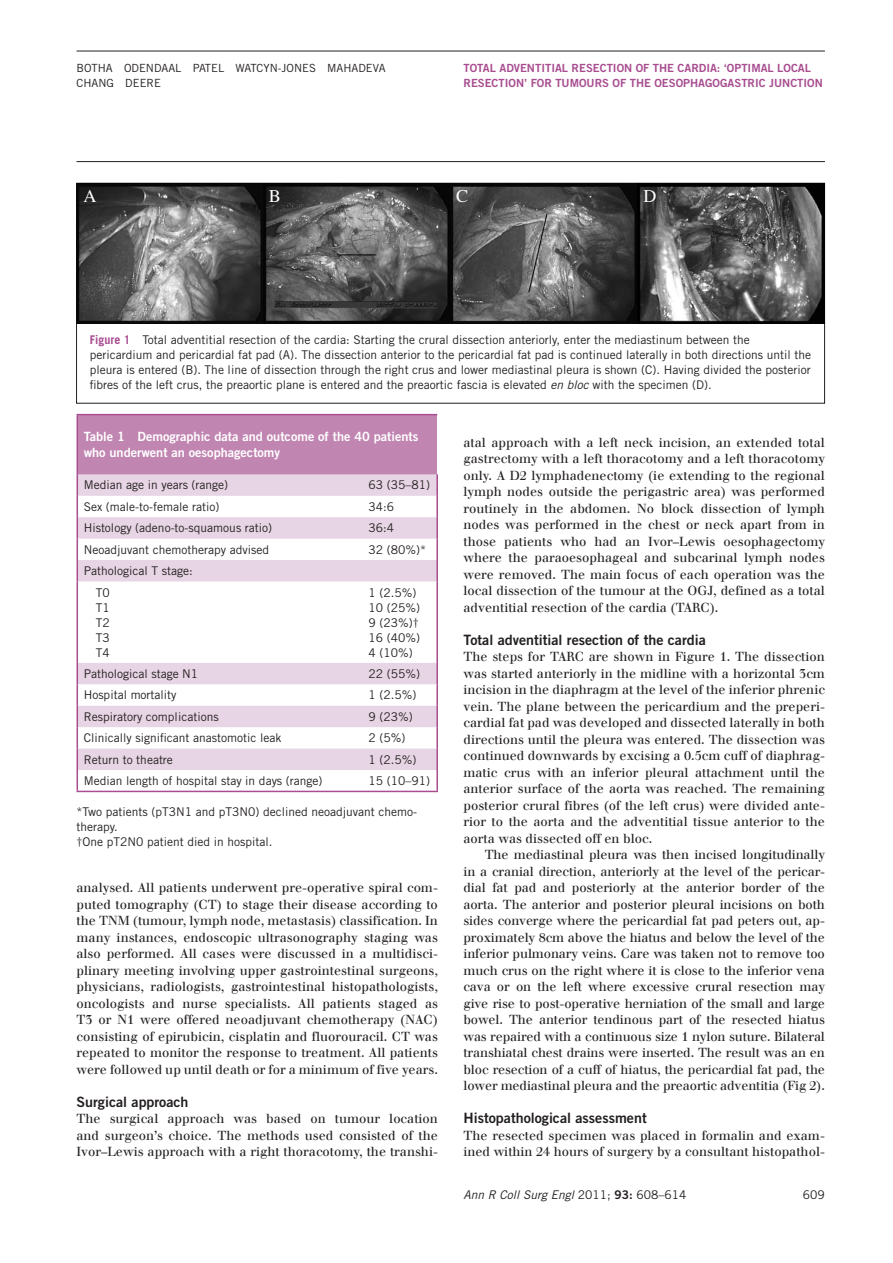
<style>
.page{position:relative;width:893px;height:1263px;background:#fff}
.page>*{position:absolute;margin:0;border:0;box-sizing:border-box;transform-origin:0 0}
.t1{font:18px "Times";color:#fff}
.ARTICLE__heading_2{font:14.25px "Trade Gothic LT Std Bd 2";color:#231f20}
.Body_text__first_par{font:12.75px/16.5px "Walbaum Com";color:#231f20;text-align:justify}
.Body_text{font:12.75px/16.5px "Walbaum Com";letter-spacing:-.01em;color:#231f20;text-align:justify}
.TABLE__header_row{font:12.75px/16.5px "Trade Gothic LT Std Bd 2";color:#fff}
.TABLE__body_rows{font:12px/15px "Trade Gothic LT Std";color:#231f20}
.Figure_captions{font:12px/15px "Trade Gothic LT Std";color:#231f20}
.METADATA__author_doi{font:italic 12px "Trade Gothic LT Std";color:#231f20}
.HEADER__article_titl{font:11.25px/15px "Trade Gothic LT Std Bd 2";color:#a84d90}
.HEADER__authors{font:11.25px/15px "Trade Gothic LT Std";color:#231f20}
.s1{font-weight:700;color:#a84d90}
.s2{font-style:italic}
.s3{font-style:normal}
.s4{font-family:"Trade Gothic LT Std Bd 2";font-style:normal}
</style>
<div class="page">
<img style="left:77px;top:183px;width:747px;height:141px">
<div style="left:77px;top:415px;width:360px;height:59px;background:#c185b2"></div>
<svg style="left:78px;top:474px;width:358px;height:296px"></svg>
<hr style="left:77px;top:414px;width:285px;height:1px;background:#a84d90">
<hr style="left:77px;top:415px;width:1px;height:59px;background:#a84d90">
<hr style="left:362px;top:414px;width:75px;height:1px;background:#a84d90">
<hr style="left:436px;top:474px;width:2px;height:22px;background:#a84d90">
<hr style="left:436px;top:496px;width:2px;height:21px;background:#a84d90">
<hr style="left:436px;top:517px;width:2px;height:22px;background:#a84d90">
<hr style="left:436px;top:539px;width:2px;height:21px;background:#a84d90">
<svg style="left:77px;top:474px;width:1px;height:107px"></svg>
<hr style="left:436px;top:560px;width:2px;height:21px;background:#a84d90">
<hr style="left:77px;top:581px;width:1px;height:82px;background:#a84d90">
<hr style="left:436px;top:581px;width:2px;height:82px;background:#a84d90">
<hr style="left:436px;top:663px;width:2px;height:21px;background:#a84d90">
<hr style="left:436px;top:684px;width:2px;height:22px;background:#a84d90">
<hr style="left:436px;top:706px;width:2px;height:21px;background:#a84d90">
<hr style="left:436px;top:727px;width:2px;height:22px;background:#a84d90">
<hr style="left:436px;top:749px;width:2px;height:21px;background:#a84d90">
<svg style="left:77px;top:663px;width:1px;height:128px"></svg>
<hr style="left:436px;top:770px;width:2px;height:21px;background:#a84d90">
<hr style="left:77px;top:791px;width:285px;height:1px;background:#a84d90">
<hr style="left:362px;top:791px;width:76px;height:1px;background:#a84d90">
<hr style="left:77px;top:51px;width:748px;height:1px;background:#231f20">
<hr style="left:77px;top:161px;width:748px;height:1px;background:#231f20">
<p class="HEADER__authors" style="left:77px;top:60px;width:310px">BOTHA ODENDAAL PATEL WATCYN-JONES MAHADEVA<br>CHANG DEERE</p>
<p class="HEADER__article_titl" style="left:463px;top:61px;width:361px">TOTAL ADVENTITIAL RESECTION OF THE CARDIA: ‘OPTIMAL LOCAL<br>RESECTION’ FOR TUMOURS OF THE OESOPHAGOGASTRIC JUNCTION</p>
<p class="t1" style="left:84px;top:186px;width:14px">A</p>
<p class="t1" style="left:269px;top:186px;width:14px">B</p>
<p class="t1" style="left:456px;top:186px;width:14px">C</p>
<p class="t1" style="left:643px;top:186px;width:14px">D</p>
<p class="Figure_captions" style="left:90px;top:332px;width:723px"><span class="s1">Figure 1</span> Total adventitial resection of the cardia: Starting the crural dissection anteriorly, enter the mediastinum between the pericardium and pericardial fat pad (A). The dissection anterior to the pericardial fat pad is continued laterally in both directions until the pleura is entered (B). The line of dissection through the right crus and lower mediastinal pleura is shown (C). Having divided the posterior fibres of the left crus, the preaortic plane is entered and the preaortic fascia is elevated <span class="s2">en bloc</span> with the specimen (D).</p>
<p class="TABLE__header_row" style="left:84px;top:428px;width:336px">Table 1 Demographic data and outcome of the 40 patients who underwent an oesophagectomy</p>
<p class="TABLE__body_rows" style="left:84px;top:477px;width:146px">Median age in years (range)</p>
<p class="TABLE__body_rows" style="left:368px;top:477px;width:63px">63 (35–81)</p>
<p class="TABLE__body_rows" style="left:84px;top:499px;width:137px">Sex (male-to-female ratio)</p>
<p class="TABLE__body_rows" style="left:368px;top:499px;width:27px">34:6</p>
<p class="TABLE__body_rows" style="left:84px;top:520px;width:190px">Histology (adeno-to-squamous ratio)</p>
<p class="TABLE__body_rows" style="left:368px;top:520px;width:27px">36:4</p>
<p class="TABLE__body_rows" style="left:84px;top:542px;width:187px">Neoadjuvant chemotherapy advised</p>
<p class="TABLE__body_rows" style="left:368px;top:542px;width:59px">32 (80%)*</p>
<p class="TABLE__body_rows" style="left:84px;top:563px;width:110px">Pathological T stage:</p>
<p class="TABLE__body_rows" style="left:96px;top:585px;width:16px">T0</p>
<p class="TABLE__body_rows" style="left:96px;top:600px;width:16px">T1</p>
<p class="TABLE__body_rows" style="left:96px;top:615px;width:16px">T2</p>
<p class="TABLE__body_rows" style="left:96px;top:630px;width:16px">T3</p>
<p class="TABLE__body_rows" style="left:96px;top:645px;width:16px">T4</p>
<p class="TABLE__body_rows" style="left:368px;top:585px;width:49px">1 (2.5%)</p>
<p class="TABLE__body_rows" style="left:368px;top:600px;width:53px">10 (25%)</p>
<p class="TABLE__body_rows" style="left:368px;top:615px;width:52px">9 (23%)†</p>
<p class="TABLE__body_rows" style="left:368px;top:630px;width:53px">16 (40%)</p>
<p class="TABLE__body_rows" style="left:368px;top:645px;width:46px">4 (10%)</p>
<p class="TABLE__body_rows" style="left:84px;top:666px;width:116px">Pathological stage N1</p>
<p class="TABLE__body_rows" style="left:368px;top:666px;width:53px">22 (55%)</p>
<p class="TABLE__body_rows" style="left:84px;top:687px;width:94px">Hospital mortality</p>
<p class="TABLE__body_rows" style="left:368px;top:687px;width:49px">1 (2.5%)</p>
<p class="TABLE__body_rows" style="left:84px;top:709px;width:136px">Respiratory complications</p>
<p class="TABLE__body_rows" style="left:368px;top:709px;width:46px">9 (23%)</p>
<p class="TABLE__body_rows" style="left:84px;top:730px;width:199px">Clinically significant anastomotic leak</p>
<p class="TABLE__body_rows" style="left:368px;top:730px;width:38px">2 (5%)</p>
<p class="TABLE__body_rows" style="left:84px;top:752px;width:91px">Return to theatre</p>
<p class="TABLE__body_rows" style="left:368px;top:752px;width:49px">1 (2.5%)</p>
<p class="TABLE__body_rows" style="left:84px;top:773px;width:240px">Median length of hospital stay in days (range)</p>
<p class="TABLE__body_rows" style="left:368px;top:773px;width:63px">15 (10–91)</p>
<p class="TABLE__body_rows" style="left:77px;top:804px;width:342px">*Two patients (pT3N1 and pT3N0) declined neoadjuvant chemo&shy;therapy.</p>
<p class="TABLE__body_rows" style="left:77px;top:834px;width:198px">†One pT2N0 patient died in hospital.</p>
<p class="Body_text__first_par" style="left:77px;top:880px;width:363px">analysed. All patients underwent pre-operative spiral com&shy;puted tomography (CT) to stage their disease according to the TNM (tumour, lymph node, metastasis) classification. In many instances, endoscopic ultrasonography staging was also performed. All cases were discussed in a multidisci&shy;plinary meeting involving upper gastrointestinal surgeons, physicians, radiologists, gastrointestinal histopathologists, oncologists and nurse specialists. All patients staged as T3 or N1 were offered neoadjuvant chemotherapy (NAC) consisting of epirubicin, cisplatin and fluorouracil. CT was repeated to monitor the response to treatment. All patients were followed up until death or for a minimum of five years.</p>
<p class="ARTICLE__heading_2" style="left:77px;top:1093px;width:114px">Surgical approach</p>
<p class="Body_text__first_par" style="left:77px;top:1111px;width:363px">The surgical approach was based on tumour location and surgeon’s choice. The methods used consisted of the Ivor–Lewis approach with a right thoracotomy, the transhi-</p>
<p class="Body_text__first_par" style="left:463px;top:434px;width:363px">atal approach with a left neck incision, an extended total gastrectomy with a left thoracotomy and a left thoracotomy only. A D2 lymphadenectomy (ie extending to the regional lymph nodes outside the perigastric area) was performed routinely in the abdomen. No block dissection of lymph nodes was performed in the chest or neck apart from in those patients who had an Ivor–Lewis oesophagectomy where the paraoesophageal and subcarinal lymph nodes were removed. The main focus of each operation was the local dissection of the tumour at the OGJ, defined as a total adventitial resection of the cardia (TARC).</p>
<p class="ARTICLE__heading_2" style="left:463px;top:631px;width:244px">Total adventitial resection of the cardia</p>
<p class="Body_text__first_par" style="left:463px;top:649px;width:363px">The steps for TARC are shown in Figure 1. The dissection was started anteriorly in the midline with a horizontal 3cm incision in the diaphragm at the level of the inferior phrenic vein. The plane between the pericardium and the preperi&shy;cardial fat pad was developed and dissected laterally in both directions until the pleura was entered. The dissection was continued downwards by excising a 0.5cm cuff of diaphrag&shy;matic crus with an inferior pleural attachment until the anterior surface of the aorta was reached. The remaining posterior crural fibres (of the left crus) were divided ante&shy;rior to the aorta and the adventitial tissue anterior to the aorta was dissected off en bloc.</p>
<p class="Body_text" style="left:463px;top:847px;width:363px;text-indent:21px">The mediastinal pleura was then incised longitudinally in a cranial direction, anteriorly at the level of the pericar&shy;dial fat pad and posteriorly at the anterior border of the aorta. The anterior and posterior pleural incisions on both sides converge where the pericardial fat pad peters out, ap&shy;proximately 8cm above the hiatus and below the level of the inferior pulmonary veins. Care was taken not to remove too much crus on the right where it is close to the inferior vena cava or on the left where excessive crural resection may give rise to post-operative herniation of the small and large bowel. The anterior tendinous part of the resected hiatus was repaired with a continuous size 1 nylon suture. Bilateral transhiatal chest drains were inserted. The result was an en bloc resection of a cuff of hiatus, the pericardial fat pad, the lower mediastinal pleura and the preaortic adventitia (Fig 2).</p>
<p class="ARTICLE__heading_2" style="left:463px;top:1109px;width:185px">Histopathological assessment</p>
<p class="Body_text__first_par" style="left:463px;top:1127px;width:363px">The resected specimen was placed in formalin and exam&shy;ined within 24 hours of surgery by a consultant histopathol-</p>
<p class="METADATA__author_doi" style="left:463px;top:1188px;width:224px">Ann R Coll Surg Engl <span class="s3">2011;</span> <span class="s4">93:</span> <span class="s3">608–614</span></p>
<p class="Figure_captions" style="left:803px;top:1187px;width:23px">609</p>
</div>
